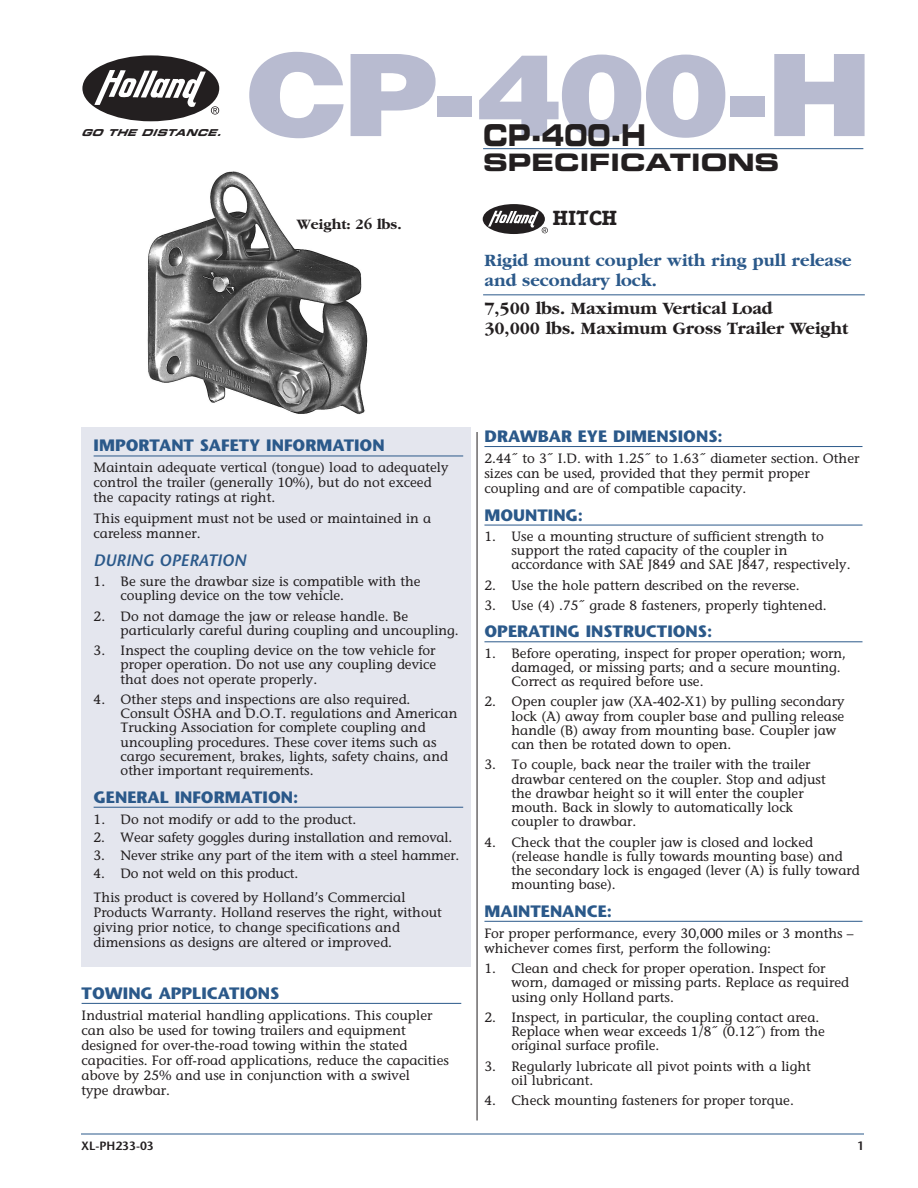
<style>
.page{position:relative;width:918px;height:1188px;background:#fff}
.page>*{position:absolute;margin:0;border:0;box-sizing:border-box;transform-origin:0 0}
.t1{font:900 114px "Helvetica";color:#b8bbd0;scale:1.14 1}
.t2{font:30px "Eurostile Bold Extended Two";color:#231f20;scale:.78 1}
.t3{font:24px "Eurostile Bold Extended Two";color:#231f20}
.t4{font:700 21px "Italia";color:#231f20}
.t5{font:700 18px/19.5px "Garamond";color:#231f20}
.t6{font:700 18px/19.5px "Garamond";color:#2b598a}
.t7{font:700 16.5px "Stone Sans";color:#2b598a}
.t8{font:italic 600 16.5px "Stone Sans";color:#2b598a}
.t9{font:700 15px "Garamond";color:#231f20}
.t10{font:13.5px/14.2px "Stone Informal";color:#231f20}
.t11{font:600 12px "Stone Sans";color:#231f20}
.t12{font:italic 9.45px "Eurostile Bold Extended Two";color:#231f20}
</style>
<div class="page">
<img style="left:147px;top:171px;width:221px;height:244px">
<hr style="left:82px;top:1003px;width:379px;height:1px;background:#2b598a">
<div style="left:82px;top:55px;width:137px;height:66px;background:#231f20;border-radius:50%"></div>
<svg style="left:94px;top:70px;width:125px;height:45px"></svg>
<div style="left:483px;top:204px;width:62px;height:30px;background:#231f20;border-radius:50%"></div>
<svg style="left:488px;top:211px;width:60px;height:22px"></svg>
<hr style="left:483px;top:148px;width:380px;height:1px;background:#2b598a">
<hr style="left:483px;top:294px;width:382px;height:1px;background:#2b598a">
<hr style="left:81px;top:1134px;width:783px;height:1px;background:#2b598a">
<div style="left:81px;top:427px;width:390px;height:540px;background:#e4e6ee"></div>
<hr style="left:94px;top:456px;width:369px;height:1px;background:#2b598a">
<hr style="left:94px;top:807px;width:369px;height:1px;background:#2b598a">
<hr style="left:484px;top:446px;width:378px;height:1px;background:#2b598a">
<hr style="left:484px;top:525px;width:378px;height:1px;background:#2b598a">
<hr style="left:484px;top:641px;width:378px;height:1px;background:#2b598a">
<hr style="left:484px;top:921px;width:378px;height:1px;background:#2b598a">
<hr style="left:477px;top:432px;width:1px;height:689px;background:#231f20">
<p class="t12" style="left:81px;top:130px;width:146px">GO THE DISTANCE.</p>
<h1 class="t1" style="left:246px;top:54px;width:552px">CP-400-H</h1>
<h2 class="t2" style="left:483px;top:124px;width:210px">CP-400-H</h2>
<h3 class="t3" style="left:483px;top:154px;width:298px">SPECIFICATIONS</h3>
<p class="t9" style="left:297px;top:219px;width:106px">Weight: 26 lbs.</p>
<h3 class="t4" style="left:553px;top:211px;width:66px">HITCH</h3>
<h3 class="t6" style="left:484px;top:252px;width:369px">Rigid mount coupler with ring pull release and secondary lock.</h3>
<h3 class="t5" style="left:484px;top:300px;width:365px">7,500 lbs. Maximum Vertical Load<br>30,000 lbs. Maximum Gross Trailer Weight</h3>
<p class="t7" style="left:94px;top:439px;width:293px">IMPORTANT SAFETY INFORMATION</p>
<p class="t10" style="left:94px;top:462px;width:356px;line-height:15px">Maintain adequate vertical (tongue) load to adequately control the trailer (generally 10%), but do not exceed the capacity ratings at right.</p>
<p class="t10" style="left:94px;top:513px;width:339px;line-height:15px">This equipment must not be used or maintained in a careless manner.</p>
<p class="t8" style="left:94px;top:554px;width:154px">DURING OPERATION</p>
<p class="t10" style="left:121px;top:576px;width:301px;text-indent:-27px">1. Be sure the drawbar size is compatible with the coupling device on the tow vehicle.</p>
<p class="t10" style="left:121px;top:610px;width:340px;text-indent:-27px">2. Do not damage the jaw or release handle. Be particularly careful during coupling and uncoupling.</p>
<p class="t10" style="left:121px;top:645px;width:317px;text-align:justify;text-indent:-27px">3. Inspect the coupling device on the tow vehicle for proper operation. Do not use any coupling device that does not operate properly.</p>
<p class="t10" style="left:121px;top:694px;width:338px;text-indent:-27px">4. Other steps and inspections are also required.<br>Consult OSHA and D.O.T. regulations and American Trucking Association for complete coupling and uncoupling procedures. These cover items such as cargo securement, brakes, lights, safety chains, and other important requirements.</p>
<p class="t7" style="left:94px;top:791px;width:206px">GENERAL INFORMATION:</p>
<p class="t10" style="left:94px;top:813px;width:264px">1. Do not modify or add to the product.</p>
<p class="t10" style="left:94px;top:831px;width:360px">2. Wear safety goggles during installation and removal.</p>
<p class="t10" style="left:94px;top:849px;width:367px">3. Never strike any part of the item with a steel hammer.</p>
<p class="t10" style="left:94px;top:862px;width:313px;line-height:24px">4. Do not weld on this product.<br>This product is covered by Holland’s Commercial</p>
<p class="t10" style="left:94px;top:906px;width:350px;line-height:15px">Products Warranty. Holland reserves the right, without giving prior notice, to change specifications and dimensions as designs are altered or improved.</p>
<p class="t7" style="left:82px;top:987px;width:199px">TOWING APPLICATIONS</p>
<p class="t10" style="left:82px;top:1009px;width:369px;line-height:15px">Industrial material handling applications. This coupler can also be used for towing trailers and equipment designed for over-the-road towing within the stated capacities. For off-road applications, reduce the capacities above by 25% and use in conjunction with a swivel<br>type drawbar.</p>
<p class="t7" style="left:484px;top:430px;width:240px">DRAWBAR EYE DIMENSIONS:</p>
<p class="t10" style="left:484px;top:452px;width:376px;line-height:15px">2.44˝ to 3˝ I.D. with 1.25˝ to 1.63˝ diameter section. Other sizes can be used, provided that they permit proper coupling and are of compatible capacity.</p>
<p class="t7" style="left:484px;top:508px;width:100px">MOUNTING:</p>
<p class="t10" style="left:511px;top:530px;width:341px;text-indent:-27px">1. Use a mounting structure of sufficient strength to support the rated capacity of the coupler in accordance with SAE J849 and SAE J847, respectively.</p>
<p class="t10" style="left:484px;top:579px;width:317px">2. Use the hole pattern described on the reverse.</p>
<p class="t10" style="left:484px;top:599px;width:344px">3. Use (4) .75˝ grade 8 fasteners, properly tightened.</p>
<p class="t7" style="left:484px;top:625px;width:229px">OPERATING INSTRUCTIONS:</p>
<p class="t10" style="left:511px;top:647px;width:336px;text-indent:-27px">1. Before operating, inspect for proper operation; worn, damaged, or missing parts; and a secure mounting.<br>Correct as required before use.</p>
<p class="t10" style="left:511px;top:696px;width:334px;text-indent:-27px">2. Open coupler jaw (XA-402-X1) by pulling secondary lock (A) away from coupler base and pulling release handle (B) away from mounting base. Coupler jaw can then be rotated down to open.</p>
<p class="t10" style="left:511px;top:759px;width:316px;text-indent:-27px">3. To couple, back near the trailer with the trailer drawbar centered on the coupler. Stop and adjust the drawbar height so it will enter the coupler mouth. Back in slowly to automatically lock coupler to drawbar.</p>
<p class="t10" style="left:511px;top:836px;width:350px;text-indent:-27px">4. Check that the coupler jaw is closed and locked (release handle is fully towards mounting base) and the secondary lock is engaged (lever (A) is fully toward mounting base).</p>
<p class="t7" style="left:484px;top:905px;width:129px">MAINTENANCE:</p>
<p class="t10" style="left:484px;top:927px;width:371px;line-height:15px">For proper performance, every 30,000 miles or 3 months – whichever comes first, perform the following:</p>
<p class="t10" style="left:511px;top:963px;width:339px;text-indent:-27px">1. Clean and check for proper operation. Inspect for worn, damaged or missing parts. Replace as required using only Holland parts.</p>
<p class="t10" style="left:511px;top:1011px;width:315px;text-indent:-27px">2. Inspect, in particular, the coupling contact area.<br>Replace when wear exceeds 1/8˝ (0.12˝) from the original surface profile.</p>
<p class="t10" style="left:511px;top:1060px;width:301px;text-indent:-27px">3. Regularly lubricate all pivot points with a light oil lubricant.</p>
<p class="t10" style="left:484px;top:1095px;width:311px">4. Check mounting fasteners for proper torque.</p>
<p class="t11" style="left:81px;top:1141px;width:74px">XL-PH233-03</p>
<p class="t11" style="left:857px;top:1141px;width:8px">1</p>
</div>
